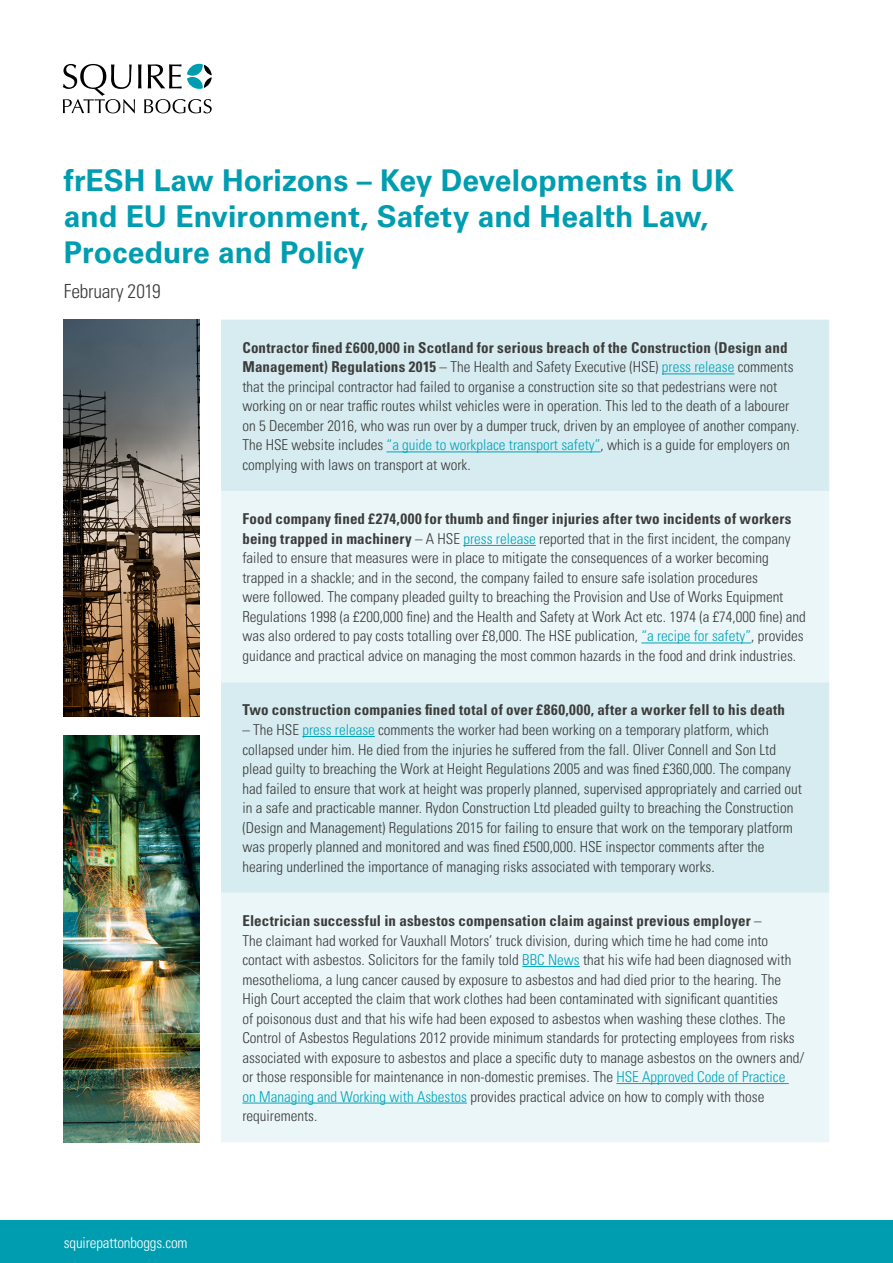
<style>
.page{position:relative;width:893px;height:1263px;background:#fff}
.page>*{position:absolute;margin:0;border:0;box-sizing:border-box;transform-origin:0 0}
.t1{font:700 30px/36px "Univers LTCYR 65";color:#009db1}
.t2{font:19.5px "Univers LTCYR 47 Light Cond";letter-spacing:-.015em;color:#3c3c3b}
.t3{font:15px/19.5px "Univers LTCYR 47 Light Cond";color:#3c3c3b}
.t4{font:15px "Univers LTCYR 67 Bold Cond";letter-spacing:.01em;color:#3c3c3b}
.t5{font:15px "Univers LTCYR 47 Light Cond";letter-spacing:-.01em;color:#fff}
.s1{font-family:"Univers LTCYR 67 Bold Cond"}
.s2{color:#00a6ba}
.s3{font-family:"Univers LTCYR 47 Light Cond"}
</style>
<div class="page">
<img style="left:64px;top:735px;width:136px;height:407px">
<div style="left:0;top:1220px;width:893px;height:43px;background:#009db1"></div>
<svg style="left:63px;top:64px;width:149px;height:49px"></svg>
<img style="left:64px;top:320px;width:136px;height:397px">
<div style="left:221px;top:320px;width:608px;height:171px;background:#d6ecf1"></div>
<svg style="left:221px;top:491px;width:608px;height:651px;fill:#ebf6f9"></svg>
<hr style="left:662px;top:373px;width:72px;height:1px;background:#00a6ba">
<hr style="left:386px;top:451px;width:215px;height:1px;background:#00a6ba">
<hr style="left:463px;top:545px;width:73px;height:1px;background:#00a6ba">
<hr style="left:641px;top:643px;width:110px;height:1px;background:#00a6ba">
<hr style="left:302px;top:736px;width:73px;height:1px;background:#00a6ba">
<hr style="left:522px;top:966px;width:58px;height:1px;background:#00a6ba">
<hr style="left:616px;top:1083px;width:173px;height:1px;background:#00a6ba">
<hr style="left:242px;top:1103px;width:225px;height:1px;background:#00a6ba">
<h1 class="t1" style="left:64px;top:161px;width:672px">frESH Law Horizons – Key Developments in UK and EU Environment, Safety and Health Law,<br>Procedure and Policy</h1>
<h2 class="t2" style="left:64px;top:278px;width:98px">February 2019</h2>
<p class="t4" style="left:242px;top:338px;width:547px">Contractor fined £600,000 in Scotland for serious breach of the Construction (Design and</p>
<p class="t3" style="left:242px;top:357px;width:559px"><span class="s1">Management) Regulations 2015</span> – The Health and Safety Executive (HSE) <span class="s2">press release</span> comments that the principal contractor had failed to organise a construction site so that pedestrians were not working on or near traffic routes whilst vehicles were in operation. This led to the death of a labourer on 5 December 2016, who was run over by a dumper truck, driven by an employee of another company.<br>The HSE website includes <span class="s2">“a guide to workplace transport safety”</span>, which is a guide for employers on complying with laws on transport at work.</p>
<p class="t4" style="left:242px;top:510px;width:551px">Food company fined £274,000 for thumb and finger injuries after two incidents of workers</p>
<p class="t3" style="left:242px;top:528px;width:565px"><span class="s1">being trapped in machinery</span> – A HSE <span class="s2">press release</span> reported that in the first incident, the company failed to ensure that measures were in place to mitigate the consequences of a worker becoming trapped in a shackle; and in the second, the company failed to ensure safe isolation procedures<br>were followed. The company pleaded guilty to breaching the Provision and Use of Works Equipment Regulations 1998 (a £200,000 fine) and the Health and Safety at Work Act etc. 1974 (a £74,000 fine) and was also ordered to pay costs totalling over £8,000. The HSE publication, <span class="s2">“a recipe for safety”</span>, provides guidance and practical advice on managing the most common hazards in the food and drink industries.</p>
<p class="t4" style="left:242px;top:701px;width:544px">Two construction companies fined total of over £860,000, after a worker fell to his death</p>
<p class="t3" style="left:242px;top:719px;width:561px">– The HSE <span class="s2">press release</span> comments the worker had been working on a temporary platform, which collapsed under him. He died from the injuries he suffered from the fall. Oliver Connell and Son Ltd plead guilty to breaching the Work at Height Regulations 2005 and was fined £360,000. The company had failed to ensure that work at height was properly planned, supervised appropriately and carried out in a safe and practicable manner. Rydon Construction Ltd pleaded guilty to breaching the Construction (Design and Management) Regulations 2015 for failing to ensure that work on the temporary platform was properly planned and monitored and was fined £500,000. HSE inspector comments after the hearing underlined the importance of managing risks associated with temporary works.</p>
<p class="t5" style="left:64px;top:1232px;width:125px">squirepattonboggs.com</p>
<p class="t4" style="left:242px;top:911px;width:521px">Electrician successful in asbestos compensation claim against previous employer <span class="s3">–</span></p>
<p class="t3" style="left:242px;top:930px;width:564px">The claimant had worked for Vauxhall Motors’ truck division, during which time he had come into contact with asbestos. Solicitors for the family told <span class="s2">BBC News</span> that his wife had been diagnosed with mesothelioma, a lung cancer caused by exposure to asbestos and had died prior to the hearing. The High Court accepted the claim that work clothes had been contaminated with significant quantities<br>of poisonous dust and that his wife had been exposed to asbestos when washing these clothes. The Control of Asbestos Regulations 2012 provide minimum standards for protecting employees from risks associated with exposure to asbestos and place a specific duty to manage asbestos on the owners and/ or those responsible for maintenance in non-domestic premises. The <span class="s2">HSE Approved Code of Practice<br>on Managing and Working with Asbestos</span> provides practical advice on how to comply with those requirements.</p>
</div>
